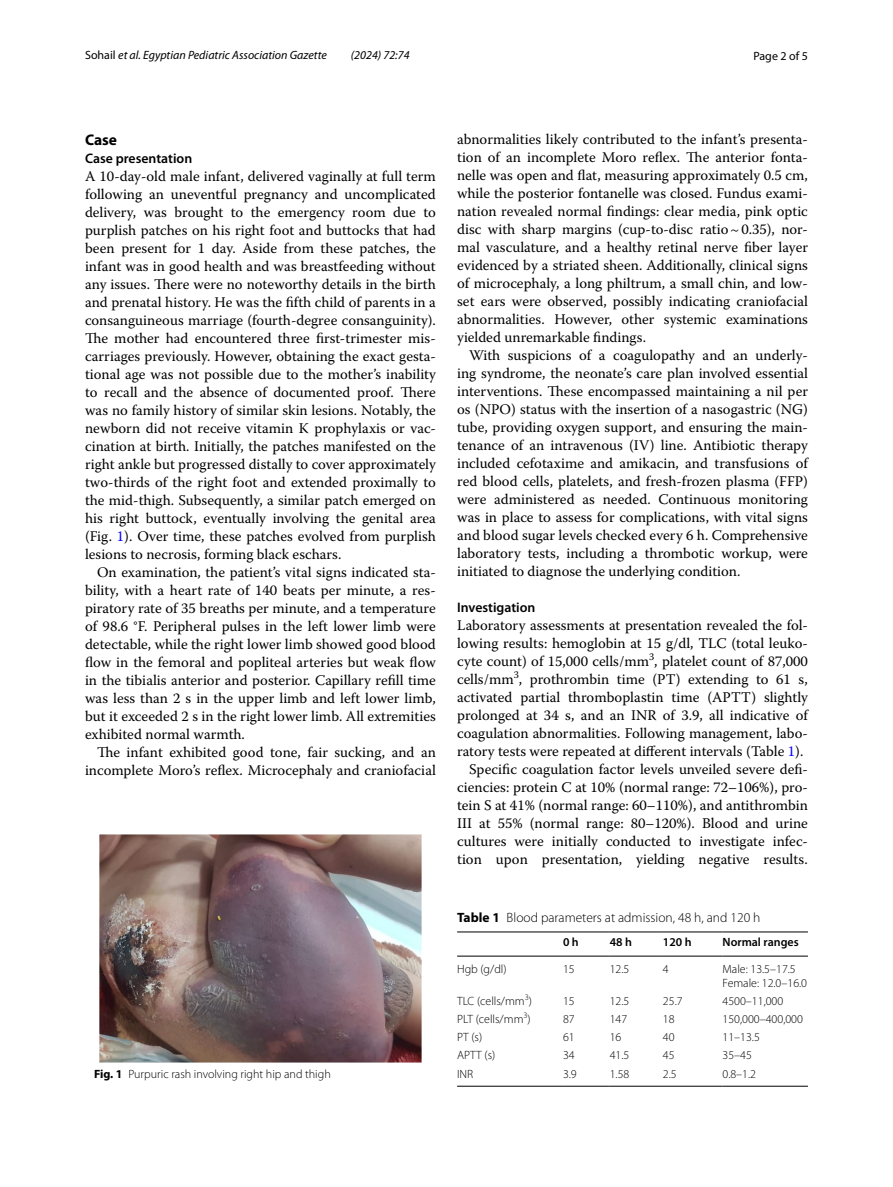
<style>
.page{position:relative;width:893px;height:1187px;background:#fff}
.page>*{position:absolute;margin:0;border:0;box-sizing:border-box;transform-origin:0 0}
.t1{font:700 15.45px "Myriad Pro";color:#000}
.t2{font:14.7px/18px "Warnock Pro";color:#000;text-align:justify}
.t3{font:600 13.8px "Myriad Pro";color:#000}
.t4{font:300 13.5px "Myriad Pro";color:#000}
.t5{font:300 12px/13.5px "Myriad Pro";color:#000}
.t6{font:italic 12px "Myriad Pro";color:#000}
.t7{font:600 12px "Myriad Pro";color:#000}
.t8{font:12px "Myriad Pro";color:#000}
.s1{font-style:normal}
.s2{color:#00f}
.s3{font-weight:700}
</style>
<div class="page">
<img style="left:100px;top:834px;width:321px;height:228px">
<hr style="left:457px;top:931px;width:106px;height:1px;background:#000">
<hr style="left:457px;top:955px;width:106px;height:1px;background:#000">
<hr style="left:563px;top:931px;width:47px;height:1px;background:#000">
<hr style="left:563px;top:955px;width:47px;height:1px;background:#000">
<hr style="left:610px;top:931px;width:53px;height:1px;background:#000">
<hr style="left:610px;top:955px;width:53px;height:1px;background:#000">
<hr style="left:663px;top:931px;width:60px;height:1px;background:#000">
<hr style="left:663px;top:955px;width:60px;height:1px;background:#000">
<hr style="left:723px;top:931px;width:85px;height:1px;background:#000">
<hr style="left:723px;top:955px;width:85px;height:1px;background:#000">
<hr style="left:457px;top:1085px;width:106px;height:1px;background:#000">
<hr style="left:563px;top:1085px;width:47px;height:1px;background:#000">
<hr style="left:610px;top:1085px;width:53px;height:1px;background:#000">
<hr style="left:663px;top:1085px;width:60px;height:1px;background:#000">
<hr style="left:723px;top:1085px;width:85px;height:1px;background:#000">
<p class="t6" style="left:85px;top:48px;width:243px"><span class="s1">Sohail</span> et al. Egyptian Pediatric Association Gazette</p>
<p class="t6" style="left:351px;top:48px;width:60px">(2024) 72:74</p>
<p class="t8" style="left:753px;top:48px;width:56px">Page 2 of 5</p>
<p class="t1" style="left:85px;top:129px;width:34px">Case</p>
<p class="t3" style="left:85px;top:149px;width:109px">Case presentation</p>
<p class="t2" style="left:85px;top:166px;width:352px">A 10-day-old male infant, delivered vaginally at full term following an uneventful pregnancy and uncomplicated delivery, was brought to the emergency room due to purplish patches on his right foot and buttocks that had been present for 1 day. Aside from these patches, the infant was in good health and was breastfeeding without any issues. There were no noteworthy details in the birth and prenatal history. He was the fifth child of parents in a consanguineous marriage (fourth-degree consanguinity).<br>The mother had encountered three first-trimester mis&shy;carriages previously. However, obtaining the exact gesta&shy;tional age was not possible due to the mother’s inability to recall and the absence of documented proof. There was no family history of similar skin lesions. Notably, the newborn did not receive vitamin K prophylaxis or vac&shy;cination at birth. Initially, the patches manifested on the right ankle but progressed distally to cover approximately two-thirds of the right foot and extended proximally to the mid-thigh. Subsequently, a similar patch emerged on his right buttock, eventually involving the genital area (Fig. <span class="s2">1</span>). Over time, these patches evolved from purplish lesions to necrosis, forming black eschars.</p>
<p class="t2" style="left:85px;top:562px;width:352px;text-indent:12px">On examination, the patient’s vital signs indicated sta&shy;bility, with a heart rate of 140 beats per minute, a res&shy;piratory rate of 35 breaths per minute, and a temperature of 98.6 °F. Peripheral pulses in the left lower limb were detectable, while the right lower limb showed good blood flow in the femoral and popliteal arteries but weak flow in the tibialis anterior and posterior. Capillary refill time was less than 2 s in the upper limb and left lower limb, but it exceeded 2 s in the right lower limb. All extremities exhibited normal warmth.</p>
<p class="t2" style="left:85px;top:742px;width:352px;text-align:right">The infant exhibited good tone, fair sucking, and an incomplete Moro’s reflex. Microcephaly and craniofacial</p>
<p class="t5" style="left:94px;top:1067px;width:238px"><span class="s3">Fig. 1</span> Purpuric rash involving right hip and thigh</p>
<p class="t2" style="left:457px;top:130px;width:352px">abnormalities likely contributed to the infant’s presenta&shy;tion of an incomplete Moro reflex. The anterior fonta&shy;nelle was open and flat, measuring approximately 0.5 cm, while the posterior fontanelle was closed. Fundus exami&shy;nation revealed normal findings: clear media, pink optic disc with sharp margins (cup-to-disc ratio~0.35), nor&shy;mal vasculature, and a healthy retinal nerve fiber layer evidenced by a striated sheen. Additionally, clinical signs of microcephaly, a long philtrum, a small chin, and low&shy;set ears were observed, possibly indicating craniofacial abnormalities. However, other systemic examinations yielded unremarkable findings.</p>
<p class="t2" style="left:457px;top:346px;width:352px;text-indent:12px">With suspicions of a coagulopathy and an underly&shy;ing syndrome, the neonate’s care plan involved essential interventions. These encompassed maintaining a nil per os (NPO) status with the insertion of a nasogastric (NG) tube, providing oxygen support, and ensuring the main&shy;tenance of an intravenous (IV) line. Antibiotic therapy included cefotaxime and amikacin, and transfusions of red blood cells, platelets, and fresh-frozen plasma (FFP) were administered as needed. Continuous monitoring was in place to assess for complications, with vital signs and blood sugar levels checked every 6 h. Comprehensive laboratory tests, including a thrombotic workup, were initiated to diagnose the underlying condition.</p>
<p class="t3" style="left:457px;top:598px;width:80px">Investigation</p>
<p class="t2" style="left:457px;top:616px;width:352px">Laboratory assessments at presentation revealed the fol-</p>
<p class="t2" style="left:457px;top:634px;width:352px">lowing results: hemoglobin at 15 g/dl, TLC (total leuko-</p>
<p class="t2" style="left:457px;top:652px;width:352px">cyte count) of 15,000 cells/mm<sup>3</sup>, platelet count of 87,000</p>
<p class="t2" style="left:457px;top:670px;width:352px">cells/mm<sup>3</sup>, prothrombin time (PT) extending to 61 s,</p>
<p class="t2" style="left:457px;top:688px;width:352px">activated partial thromboplastin time (APTT) slightly</p>
<p class="t2" style="left:457px;top:706px;width:352px">prolonged at 34 s, and an INR of 3.9, all indicative of</p>
<p class="t2" style="left:457px;top:724px;width:352px">coagulation abnormalities. Following management, labo-</p>
<p class="t2" style="left:457px;top:742px;width:348px">ratory tests were repeated at different intervals (Table <span class="s2">1</span>).</p>
<p class="t2" style="left:469px;top:760px;width:340px">Specific coagulation factor levels unveiled severe defi-</p>
<p class="t2" style="left:457px;top:778px;width:352px">ciencies: protein C at 10% (normal range: 72–106%), pro-</p>
<p class="t2" style="left:457px;top:796px;width:352px">tein S at 41% (normal range: 60–110%), and antithrombin</p>
<p class="t2" style="left:457px;top:814px;width:352px">III at 55% (normal range: 80–120%). Blood and urine</p>
<p class="t2" style="left:457px;top:832px;width:352px">cultures were initially conducted to investigate infec-</p>
<p class="t2" style="left:457px;top:850px;width:352px">tion upon presentation, yielding negative results.</p>
<p class="t4" style="left:457px;top:910px;width:305px"><span class="s3">Table 1</span> Blood parameters at admission, 48 h, and 120 h</p>
<p class="t7" style="left:563px;top:934px;width:17px">0 h</p>
<p class="t7" style="left:610px;top:934px;width:24px">48 h</p>
<p class="t7" style="left:663px;top:934px;width:30px">120 h</p>
<p class="t7" style="left:722px;top:934px;width:78px">Normal ranges</p>
<p class="t5" style="left:457px;top:962px;width:51px">Hgb (g/dl)</p>
<p class="t5" style="left:563px;top:962px;width:13px">15</p>
<p class="t5" style="left:610px;top:962px;width:21px">12.5</p>
<p class="t5" style="left:663px;top:962px;width:7px">4</p>
<p class="t5" style="left:722px;top:962px;width:86px">Male: 13.5–17.5<br>Female: 12.0–16.0</p>
<p class="t5" style="left:457px;top:994px;width:76px">TLC (cells/mm<sup>3</sup>)</p>
<p class="t5" style="left:563px;top:994px;width:13px">15</p>
<p class="t5" style="left:610px;top:994px;width:21px">12.5</p>
<p class="t5" style="left:663px;top:994px;width:21px">25.7</p>
<p class="t5" style="left:722px;top:994px;width:62px">4500–11,000</p>
<p class="t5" style="left:457px;top:1012px;width:75px">PLT (cells/mm<sup>3</sup>)</p>
<p class="t5" style="left:563px;top:1012px;width:13px">87</p>
<p class="t5" style="left:610px;top:1012px;width:19px">147</p>
<p class="t5" style="left:663px;top:1012px;width:13px">18</p>
<p class="t5" style="left:722px;top:1012px;width:82px">150,000–400,000</p>
<p class="t5" style="left:457px;top:1030px;width:27px">PT (s)</p>
<p class="t5" style="left:563px;top:1030px;width:13px">61</p>
<p class="t5" style="left:610px;top:1030px;width:13px">16</p>
<p class="t5" style="left:663px;top:1030px;width:13px">40</p>
<p class="t5" style="left:722px;top:1030px;width:39px">11–13.5</p>
<p class="t5" style="left:457px;top:1048px;width:40px">APTT (s)</p>
<p class="t5" style="left:563px;top:1048px;width:13px">34</p>
<p class="t5" style="left:610px;top:1048px;width:21px">41.5</p>
<p class="t5" style="left:663px;top:1048px;width:13px">45</p>
<p class="t5" style="left:722px;top:1048px;width:31px">35–45</p>
<p class="t5" style="left:457px;top:1066px;width:18px">INR</p>
<p class="t5" style="left:563px;top:1066px;width:15px">3.9</p>
<p class="t5" style="left:610px;top:1066px;width:21px">1.58</p>
<p class="t5" style="left:663px;top:1066px;width:15px">2.5</p>
<p class="t5" style="left:722px;top:1066px;width:35px">0.8–1.2</p>
</div>
